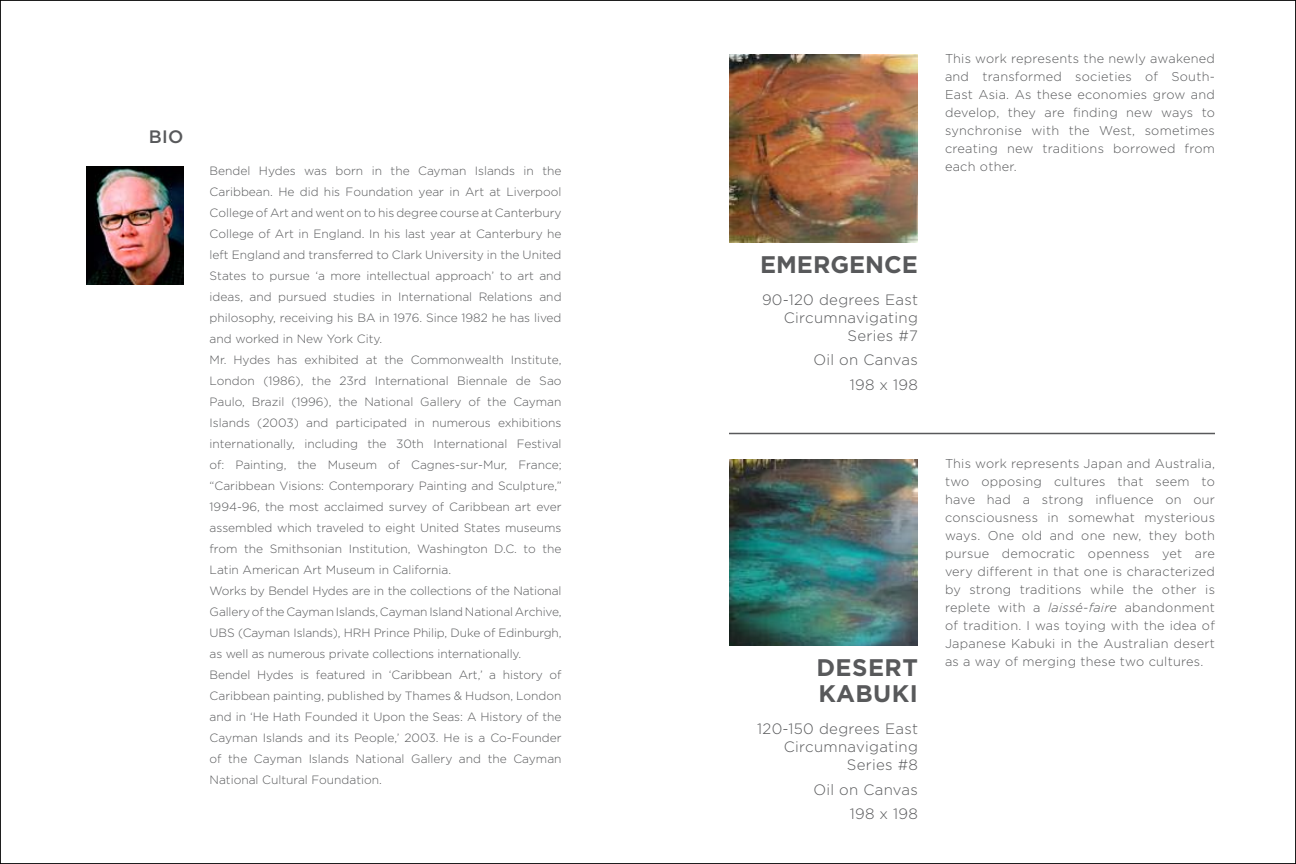
<style>
.page{position:relative;width:1296px;height:864px;background:#fff}
.page>*{position:absolute;margin:0;border:0;box-sizing:border-box;transform-origin:0 0}
.t1{font:700 24px/26.2px "Gotham";letter-spacing:.01em;color:#58595b}
.t2{font:500 18px "Gotham";color:#58595b}
.t3{font:300 15px/18px "Gotham";letter-spacing:.02em;color:#58595b;text-align:right}
.t4{font:300 12.75px/18px "Gotham";letter-spacing:.02em;color:#58595b;text-align:justify}
.t5{font:300 12px/21px "Gotham";color:#58595b}
.s1{font-style:italic}
</style>
<div class="page">
<img style="left:86px;top:167px;width:97px;height:117px">
<img style="left:729px;top:54px;width:189px;height:189px">
<hr style="left:729px;top:433px;width:486px;height:1px;background:#58595b">
<img style="left:729px;top:459px;width:189px;height:186px">
<h2 class="t2" style="left:149px;top:126px;width:36px">BIO</h2>
<p class="t5" style="left:210px;top:161px;width:354px">Bendel Hydes was born in the Cayman Islands in the Caribbean. He did his Foundation year in Art at Liverpool College of Art and went on to his degree course at Canterbury College of Art in England. In his last year at Canterbury he left England and transferred to Clark University in the United States to pursue ‘a more intellectual approach’ to art and ideas, and pursued studies in International Relations and philosophy, receiving his BA in 1976. Since 1982 he has lived and worked in New York City.<br>Mr. Hydes has exhibited at the Commonwealth Institute, London (1986), the 23rd International Biennale de Sao Paulo, Brazil (1996), the National Gallery of the Cayman Islands (2003) and participated in numerous exhibitions internationally, including the 30th International Festival of: Painting, the Museum of Cagnes-sur-Mur, France; “Caribbean Visions: Contemporary Painting and Sculpture,” 1994-96, the most acclaimed survey of Caribbean art ever assembled which traveled to eight United States museums from the Smithsonian Institution, Washington D.C. to the Latin American Art Museum in California.<br>Works by Bendel Hydes are in the collections of the National Gallery of the Cayman Islands, Cayman Island National Archive, UBS (Cayman Islands), HRH Prince Philip, Duke of Edinburgh, as well as numerous private collections internationally.<br>Bendel Hydes is featured in ‘Caribbean Art,’ a history of Caribbean painting, published by Thames &amp; Hudson, London and in ‘He Hath Founded it Upon the Seas: A History of the Cayman Islands and its People,’ 2003. He is a Co-Founder of the Cayman Islands National Gallery and the Cayman National Cultural Foundation.</p>
<p class="t4" style="left:945px;top:50px;width:272px">This work represents the newly awakened and transformed societies of South-East Asia. As these economies grow and develop, they are finding new ways to synchronise with the West, sometimes creating new traditions borrowed from each other.</p>
<h1 class="t1" style="left:760px;top:251px;width:159px">EMERGENCE</h1>
<p class="t3" style="left:762px;top:290px;width:157px">90-120 degrees East<br>Circumnavigating<br>Series #7</p>
<p class="t3" style="left:813px;top:348px;width:106px;line-height:24.8px">Oil on Canvas<br>198 x 198</p>
<h1 class="t1" style="left:816px;top:654px;width:103px">DESERT<br>KABUKI</h1>
<p class="t3" style="left:757px;top:719px;width:162px">120-150 degrees East<br>Circumnavigating<br>Series #8</p>
<p class="t3" style="left:813px;top:777px;width:106px;line-height:24.8px">Oil on Canvas<br>198 x 198</p>
<p class="t4" style="left:945px;top:455px;width:272px">This work represents Japan and Australia, two opposing cultures that seem to have had a strong influence on our consciousness in somewhat mysterious ways. One old and one new, they both pursue democratic openness yet are very different in that one is characterized by strong traditions while the other is replete with a <span class="s1">laissé-faire</span> abandonment of tradition. I was toying with the idea of Japanese Kabuki in the Australian desert as a way of merging these two cultures.</p>
</div>
